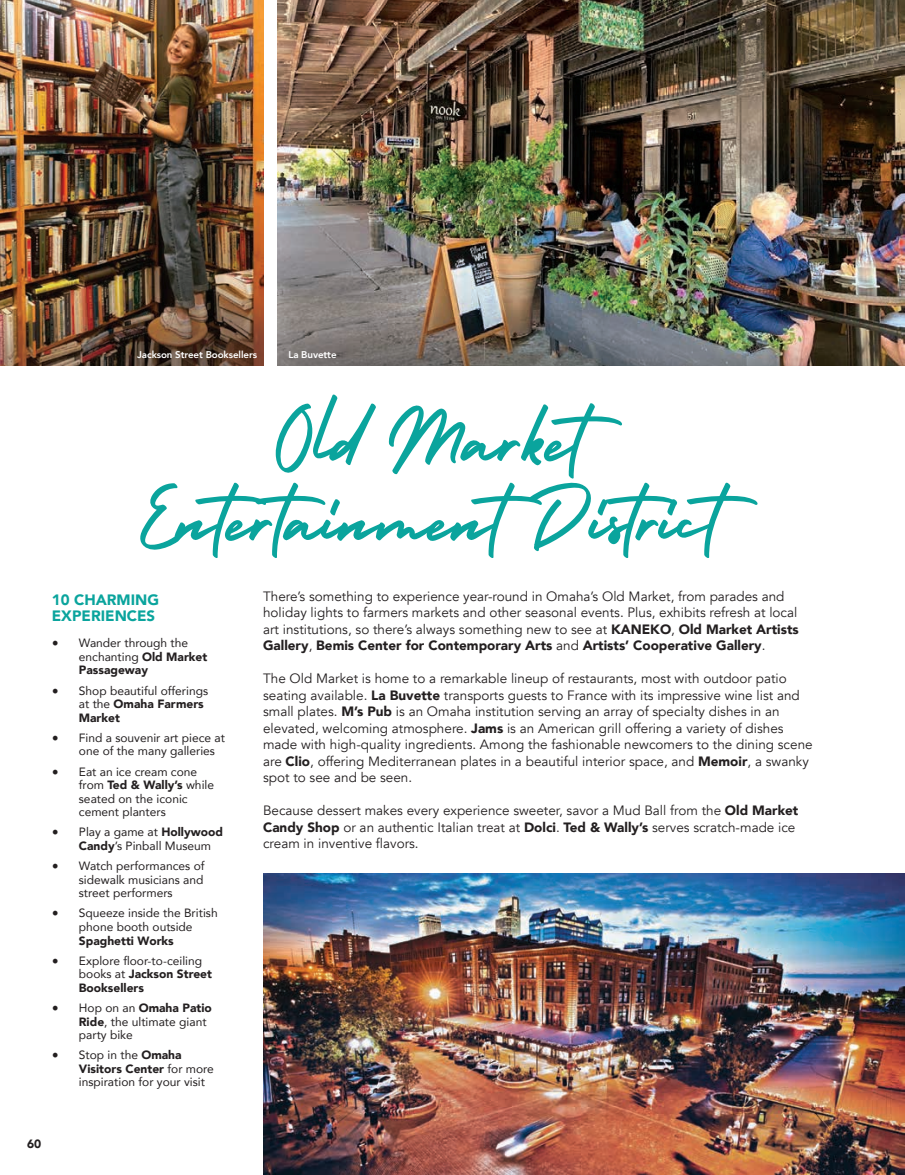
<style>
.page{position:relative;width:905px;height:1175px;background:#fff}
.page>*{position:absolute;margin:0;border:0;box-sizing:border-box;transform-origin:0 0}
.t1{font:900 15px/16.5px "Avenir";color:#0aa49d}
.t2{font:13.5px/16.5px "Avenir";color:#231f20}
.t3{font:12px/13.5px "Avenir";color:#231f20}
.t4{font:900 12px "Avenir";color:#231f20}
.t5{font:800 9.75px "Avenir";letter-spacing:-.01em;color:#fff}
.s1{font-family:"Minion Pro";font-size:18px}
.s2{font-weight:900}
</style>
<div class="page">
<svg style="left:140px;top:394px;width:617px;height:164px"></svg>
<img style="left:263px;top:873px;width:641px;height:301px">
<img style="left:278px;top:0;width:626px;height:365px">
<img style="left:0;top:0;width:263px;height:365px">
<p class="t5" style="left:137px;top:347px;width:121px">Jackson Street Booksellers</p>
<p class="t5" style="left:288px;top:347px;width:50px">La Buvette</p>
<p class="t1" style="left:52px;top:590px;width:109px">10 CHARMING<br>EXPERIENCES</p>
<p class="t3" style="left:79px;top:636px;width:130px;text-indent:-27px"><span class="s1">•</span> Wander through the enchanting <span class="s2">Old Market<br>Passageway</span></p>
<p class="t3" style="left:79px;top:683px;width:131px;text-indent:-27px"><span class="s1">•</span> Shop beautiful offerings at the <span class="s2">Omaha Farmers<br>Market</span></p>
<p class="t3" style="left:79px;top:730px;width:148px;text-indent:-27px"><span class="s1">•</span> Find a souvenir art piece at one of the many galleries</p>
<p class="t3" style="left:79px;top:764px;width:137px;text-indent:-27px"><span class="s1">•</span> Eat an ice cream cone from <span class="s2">Ted &amp; Wally’s</span> while seated on the iconic cement planters</p>
<p class="t3" style="left:79px;top:825px;width:146px;text-indent:-27px"><span class="s1">•</span> Play a game at <span class="s2">Hollywood<br>Candy</span>’s Pinball Museum</p>
<p class="t3" style="left:79px;top:859px;width:127px;text-align:justify;text-indent:-27px"><span class="s1">•</span> Watch performances of sidewalk musicians and street performers</p>
<p class="t3" style="left:79px;top:906px;width:140px;text-indent:-27px"><span class="s1">•</span> Squeeze inside the British phone booth outside<br><span class="s2">Spaghetti Works</span></p>
<p class="t3" style="left:79px;top:953px;width:135px;text-indent:-27px"><span class="s1">•</span> Explore floor-to-ceiling books at <span class="s2">Jackson Street<br>Booksellers</span></p>
<p class="t3" style="left:79px;top:1000px;width:134px;text-indent:-27px"><span class="s1">•</span> Hop on an <span class="s2">Omaha Patio<br>Ride</span>, the ultimate giant party bike</p>
<p class="t3" style="left:79px;top:1048px;width:137px;text-indent:-27px"><span class="s1">•</span> Stop in the <span class="s2">Omaha<br>Visitors Center</span> for more inspiration for your visit</p>
<p class="t4" style="left:27px;top:1133px;width:16px">60</p>
<p class="t2" style="left:263px;top:588px;width:537px">There’s something to experience year-round in Omaha’s Old Market, from parades and holiday lights to farmers markets and other seasonal events. Plus, exhibits refresh at local art institutions, so there’s always something new to see at <span class="s2">KANEKO</span>, <span class="s2">Old Market Artists Gallery</span>, <span class="s2">Bemis Center for Contemporary Arts</span> and <span class="s2">Artists’ Cooperative Gallery</span>.</p>
<p class="t2" style="left:263px;top:670px;width:551px">The Old Market is home to a remarkable lineup of restaurants, most with outdoor patio seating available. <span class="s2">La Buvette</span> transports guests to France with its impressive wine list and small plates. <span class="s2">M’s Pub</span> is an Omaha institution serving an array of specialty dishes in an elevated, welcoming atmosphere. <span class="s2">Jams</span> is an American grill offering a variety of dishes made with high-quality ingredients. Among the fashionable newcomers to the dining scene are <span class="s2">Clio</span>, offering Mediterranean plates in a beautiful interior space, and <span class="s2">Memoir</span>, a swanky spot to see and be seen.</p>
<p class="t2" style="left:263px;top:802px;width:537px">Because dessert makes every experience sweeter, savor a Mud Ball from the <span class="s2">Old Market<br>Candy Shop</span> or an authentic Italian treat at <span class="s2">Dolci</span>. <span class="s2">Ted &amp; Wally’s</span> serves scratch-made ice cream in inventive flavors.</p>
</div>
